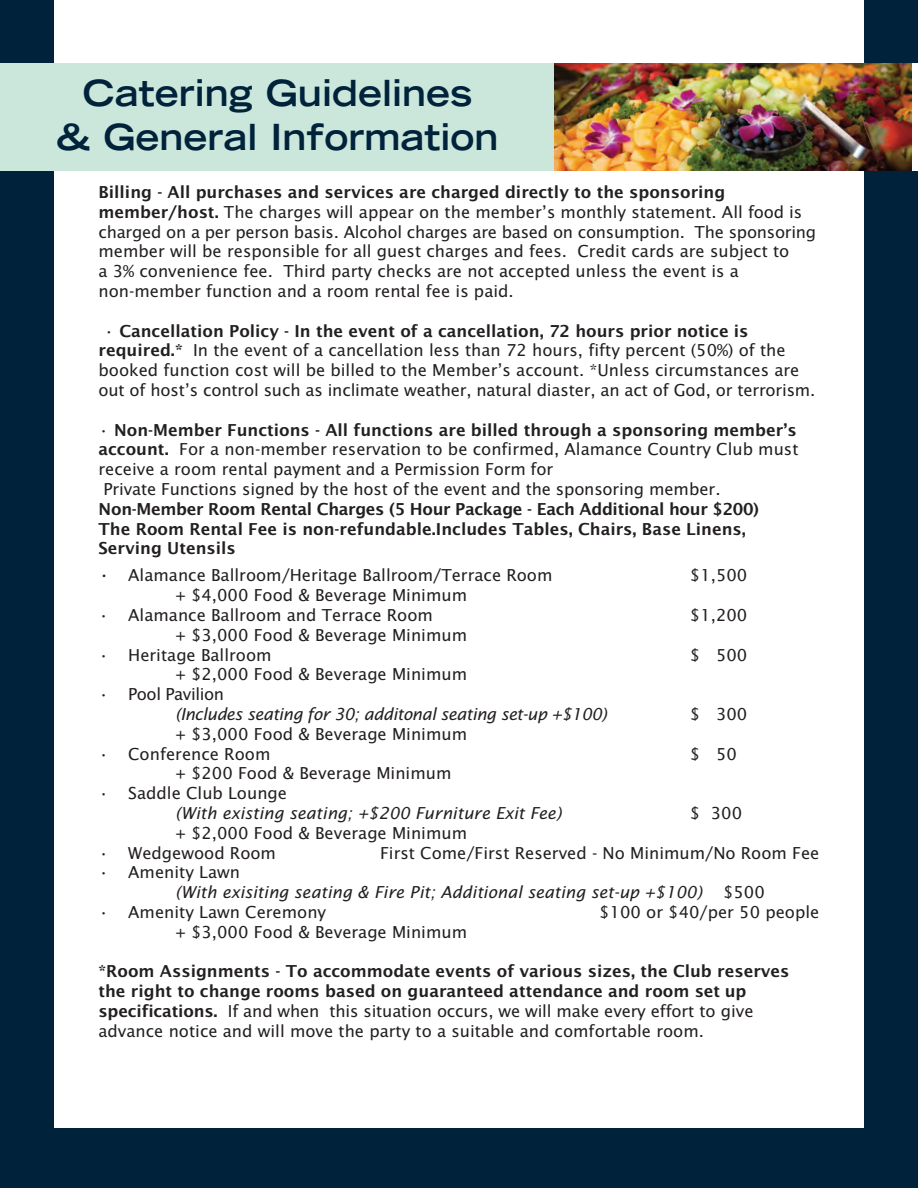
<style>
.page{position:relative;width:918px;height:1188px;background:#00223b}
.page>*{position:absolute;margin:0;border:0;box-sizing:border-box;transform-origin:0 0}
.t1{font:700 expanded 36px/43.2px "Trade Gothic LT Std";color:#00223b;text-align:center}
.t2{font:16.5px/19.8px "Lucida Sans";color:#231f20}
.t3{font:600 16.5px/19.8px "Lucida Sans";color:#231f20}
.t4{font:italic 16.5px "Lucida Sans";color:#231f20}
.t5{font:italic 16.5px "Lucida Sans";letter-spacing:-.025em;color:#231f20}
.t6{font:16.5px "Lucida Sans";letter-spacing:-.025em;color:#231f20}
.s1{font-weight:600}
.s2{font-weight:400}
.s3{font-size:18px}
.s4{color:#fff}
</style>
<div class="page">
<div style="left:54px;top:0;width:810px;height:1127px;background:#fff"></div>
<div style="left:0;top:63px;width:555px;height:108px;background:#cbe7db"></div>
<img style="left:555px;top:63px;width:357px;height:108px">
<h1 class="t1" style="left:57px;top:75px;width:443px">Catering Guidelines<br>&amp; General Information</h1>
<p class="t2" style="left:98px;top:182px;width:719px"><span class="s1">Billing - All purchases and services are charged directly to the sponsoring member/host.</span> The charges will appear on the member’s monthly statement. All food is charged on a per person basis. Alcohol charges are based on consumption. The sponsoring member will be responsible for all guest charges and fees. Credit cards are subject to<br>a 3% convenience fee. Third party checks are not accepted unless the event is a non-member function and a room rental fee is paid.</p>
<p class="t2" style="left:99px;top:321px;width:718px;text-indent:5px">• <span class="s1">Cancellation Policy - In the event of a cancellation, 72 hours prior notice is required.*</span> In the event of a cancellation less than 72 hours, fifty percent (50%) of the booked function cost will be billed to the Member’s account. *Unless circumstances are out of host’s control such as inclimate weather, natural diaster, an act of God, or terrorism.</p>
<p class="t3" style="left:99px;top:420px;width:700px"><span class="s2">•</span> Non-Member Functions - All functions are billed through a sponsoring member’s</p>
<p class="t2" style="left:99px;top:440px;width:702px"><span class="s1">account.</span> For a non-member reservation to be confirmed, Alamance Country Club must</p>
<p class="t2" style="left:99px;top:460px;width:456px">receive a room rental payment and a Permission Form for</p>
<p class="t2" style="left:104px;top:479px;width:619px">Private Functions signed by the host of the event and the sponsoring member.</p>
<p class="t3" style="left:99px;top:499px;width:662px">Non-Member Room Rental Charges (5 Hour Package - Each Additional hour $200)<br>The Room Rental Fee is non-refundable.Includes Tables, Chairs, Base Linens,<br>Serving Utensils</p>
<p class="t2" style="left:98px;top:565px;width:456px"><span class="s3">•</span> Alamance Ballroom/Heritage Ballroom/Terrace Room</p>
<p class="t2" style="left:690px;top:565px;width:59px">$1,500</p>
<p class="t2" style="left:175px;top:586px;width:293px">+ $4,000 Food &amp; Beverage Minimum</p>
<p class="t2" style="left:98px;top:605px;width:336px">• Alamance Ballroom and Terrace Room</p>
<p class="t2" style="left:690px;top:605px;width:59px">$1,200</p>
<p class="t2" style="left:175px;top:625px;width:293px">+ $3,000 Food &amp; Beverage Minimum</p>
<p class="t2" style="left:98px;top:645px;width:175px">• Heritage Ballroom</p>
<p class="t2" style="left:690px;top:645px;width:59px">$<span class="s4">1,</span>500</p>
<p class="t2" style="left:175px;top:665px;width:293px">+ $2,000 Food &amp; Beverage Minimum</p>
<p class="t6" style="left:98px;top:685px;width:127px">• Pool Pavilion</p>
<p class="t5" style="left:175px;top:705px;width:433px">(Includes seating for 30; additonal seating set-up +$100)</p>
<p class="t2" style="left:690px;top:704px;width:59px">$<span class="s4">1,</span>300</p>
<p class="t2" style="left:175px;top:724px;width:293px">+ $3,000 Food &amp; Beverage Minimum</p>
<p class="t2" style="left:98px;top:744px;width:173px">• Conference Room</p>
<p class="t2" style="left:690px;top:744px;width:48px">$ 50</p>
<p class="t2" style="left:175px;top:764px;width:278px">+ $200 Food &amp; Beverage Minimum</p>
<p class="t2" style="left:98px;top:784px;width:190px">• Saddle Club Lounge</p>
<p class="t4" style="left:175px;top:804px;width:387px">(With existing seating; +$200 Furniture Exit Fee)</p>
<p class="t2" style="left:690px;top:803px;width:54px">$ 300</p>
<p class="t2" style="left:175px;top:823px;width:293px">+ $2,000 Food &amp; Beverage Minimum</p>
<p class="t2" style="left:98px;top:843px;width:179px">• Wedgewood Room</p>
<p class="t2" style="left:380px;top:843px;width:441px">First Come/First Reserved - No Minimum/No Room Fee</p>
<p class="t2" style="left:98px;top:863px;width:143px">• Amenity Lawn</p>
<p class="t4" style="left:175px;top:883px;width:528px">(With exisiting seating &amp; Fire Pit; Additional seating set-up +$100)</p>
<p class="t2" style="left:723px;top:883px;width:43px">$500</p>
<p class="t2" style="left:98px;top:902px;width:229px">• Amenity Lawn Ceremony</p>
<p class="t2" style="left:599px;top:902px;width:222px">$100 or $40/per 50 people</p>
<p class="t2" style="left:175px;top:922px;width:293px">+ $3,000 Food &amp; Beverage Minimum</p>
<p class="t3" style="left:98px;top:962px;width:693px">*Room Assignments - To accommodate events of various sizes, the Club reserves the right to change rooms based on guaranteed attendance and room set up specifications. <span class="s2">If and when this situation occurs, we will make every effort to give advance notice and will move the party to a suitable and comfortable room.</span></p>
</div>
